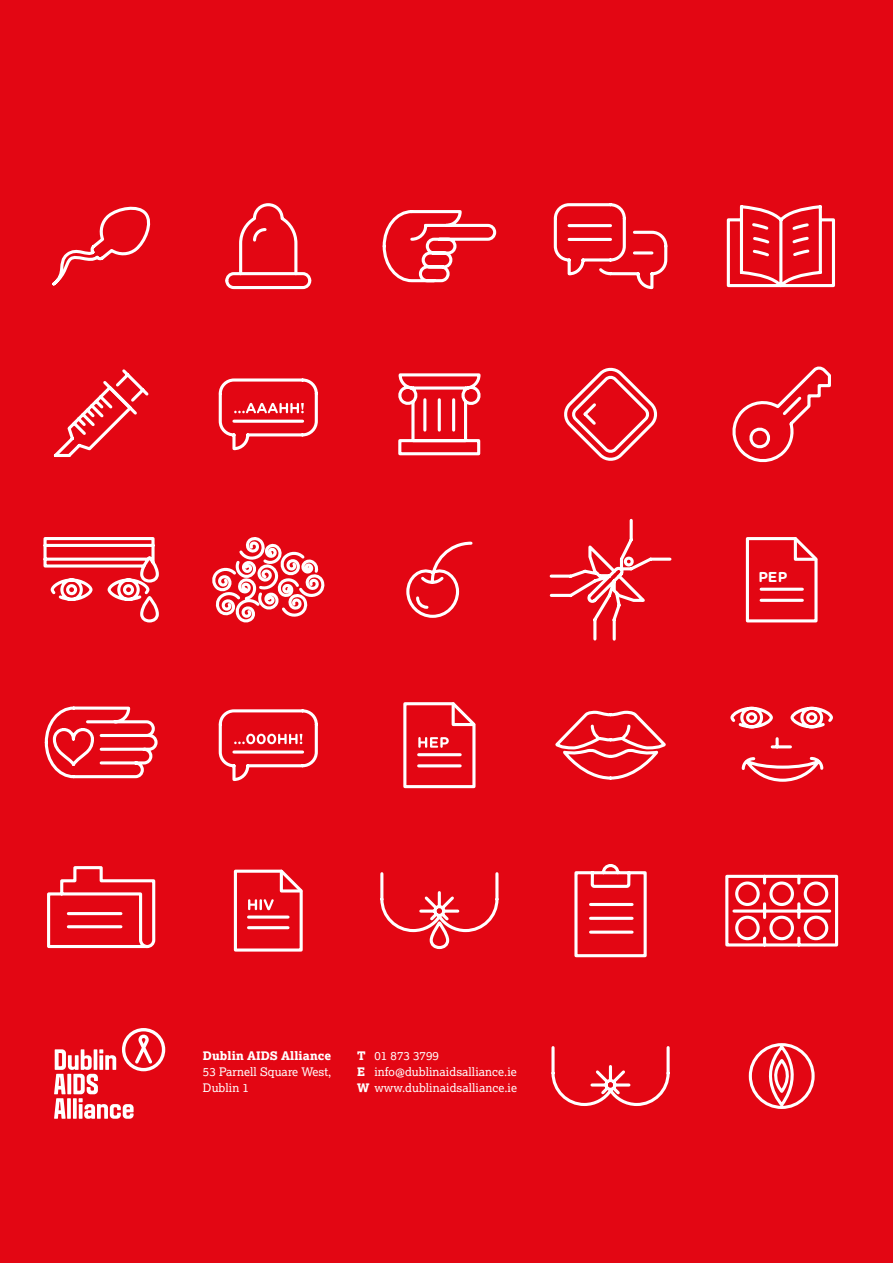
<style>
.page{position:relative;width:893px;height:1263px;background:#e30613}
.page>*{position:absolute;margin:0;border:0;box-sizing:border-box;transform-origin:0 0}
.t1{font:700 14.4px "Gotham Rounded";color:#fff}
.t2{font:11.85px/16.2px "Lexia";letter-spacing:.005em;color:#fff}
.t3{font:11.85px "Lexia X Bold";letter-spacing:.005em;color:#fff}
.s1{font-family:"Lexia X Bold"}
</style>
<div class="page">
<svg style="left:732px;top:366px;width:99px;height:97px"></svg>
<svg style="left:382px;top:210px;width:115px;height:73px"></svg>
<svg style="left:398px;top:373px;width:83px;height:83px"></svg>
<svg style="left:403px;top:702px;width:73px;height:87px"></svg>
<svg style="left:233px;top:869px;width:70px;height:83px"></svg>
<svg style="left:748px;top:1043px;width:67px;height:66px"></svg>
<svg style="left:555px;top:710px;width:111px;height:70px"></svg>
<svg style="left:43px;top:537px;width:116px;height:86px"></svg>
<svg style="left:549px;top:518px;width:123px;height:123px"></svg>
<svg style="left:380px;top:872px;width:119px;height:78px"></svg>
<svg style="left:551px;top:1046px;width:119px;height:60px"></svg>
<svg style="left:564px;top:367px;width:93px;height:94px"></svg>
<svg style="left:745px;top:537px;width:73px;height:86px"></svg>
<svg style="left:574px;top:864px;width:73px;height:94px"></svg>
<svg style="left:218px;top:378px;width:100px;height:73px"></svg>
<svg style="left:726px;top:205px;width:109px;height:83px"></svg>
<svg style="left:225px;top:203px;width:87px;height:87px"></svg>
<svg style="left:553px;top:203px;width:115px;height:87px"></svg>
<svg style="left:47px;top:866px;width:109px;height:83px"></svg>
<svg style="left:44px;top:706px;width:114px;height:73px"></svg>
<svg style="left:52px;top:206px;width:99px;height:80px"></svg>
<svg style="left:725px;top:874px;width:114px;height:73px"></svg>
<svg style="left:53px;top:369px;width:96px;height:88px"></svg>
<svg style="left:212px;top:537px;width:113px;height:86px"></svg>
<svg style="left:406px;top:541px;width:67px;height:77px"></svg>
<svg style="left:730px;top:706px;width:103px;height:76px"></svg>
<svg style="left:218px;top:709px;width:100px;height:72px"></svg>
<svg style="left:54px;top:1028px;width:111px;height:91px"></svg>
<p class="t3" style="left:203px;top:1048px;width:130px">Dublin AIDS Alliance</p>
<p class="t2" style="left:203px;top:1063px;width:130px">53 Parnell Square West,<br>Dublin 1</p>
<p class="t2" style="left:357px;top:1047px;width:162px"><span class="s1">T</span> 01 873 3799<br><span class="s1">E</span> info@dublinaidsalliance.ie<br><span class="s1">W</span> www.dublinaidsalliance.ie</p>
<p class="t1" style="left:758px;top:566px;width:31px">PEP</p>
</div>
